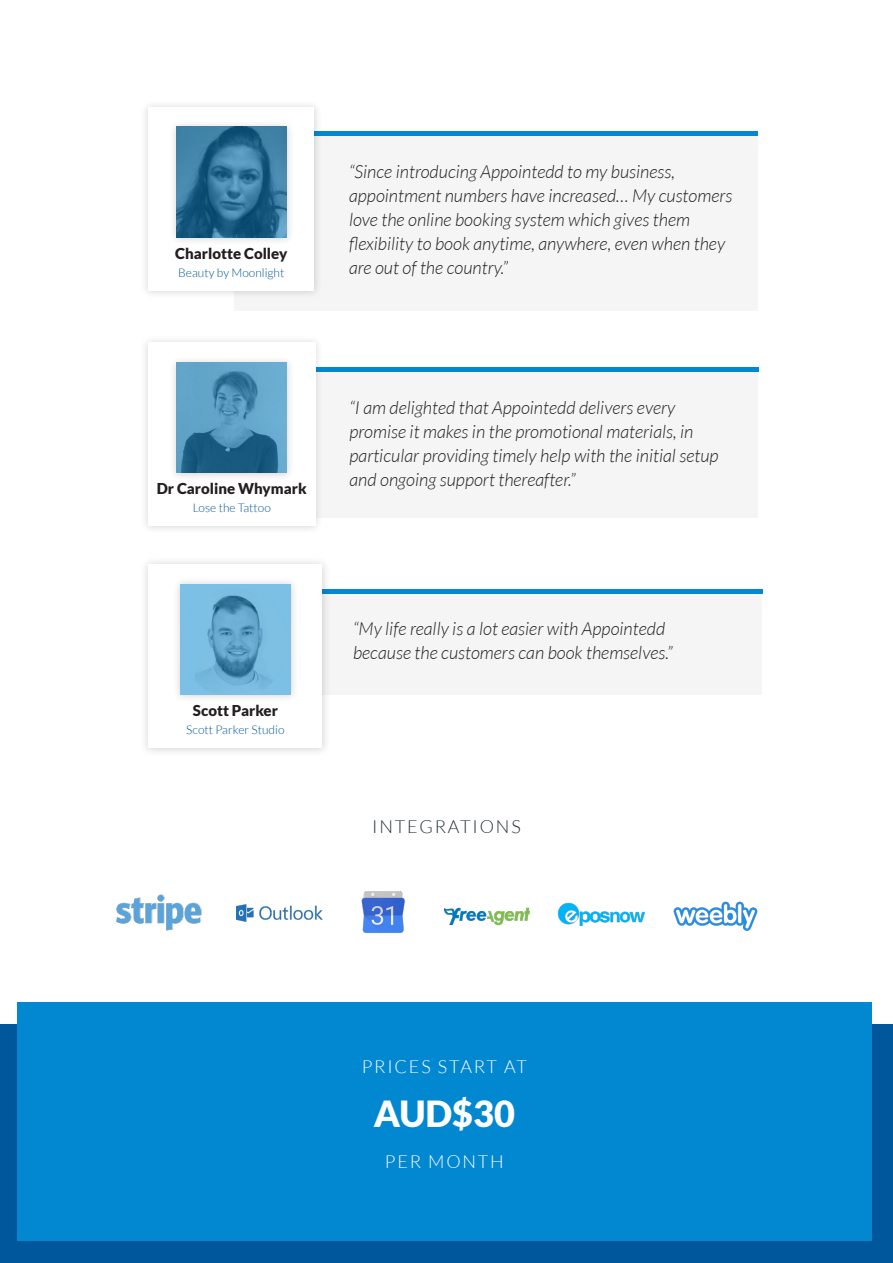
<style>
.page{position:relative;width:893px;height:1263px;background:#fff}
.page>*{position:absolute;margin:0;border:0;box-sizing:border-box;transform-origin:0 0}
.Price{font:900 36px "Lato";color:#fff}
.t1{font:italic 300 18px/24px "Lato";color:#231f20}
.Thin{font:300 18px "Lato";letter-spacing:.1em;color:#fff}
.Thin-2{font:300 18px "Lato";letter-spacing:.1em;color:#253239}
.t2{font:900 15px "Lato";color:#231f20}
.t3{font:300 12px "Lato";color:#01579b}
</style>
<div class="page">
<div style="left:0;top:1025px;width:893px;height:238px;background:#01579b"></div>
<div style="left:17px;top:1002px;width:855px;height:238px;background:#0288d1"></div>
<img style="left:559px;top:902px;width:85px;height:24px">
<img style="left:445px;top:907px;width:85px;height:19px">
<img style="left:361px;top:891px;width:44px;height:42px">
<img style="left:237px;top:904px;width:85px;height:18px">
<img style="left:116px;top:894px;width:85px;height:37px">
<img style="left:673px;top:901px;width:85px;height:30px">
<div style="left:234px;top:132px;width:523px;height:178px;background:#f5f5f5"></div>
<hr style="left:234px;top:132px;width:524px;height:4px;background:#0288d1">
<div style="left:140px;top:100px;width:182px;height:199px;background:#231f20;opacity:.2"></div>
<div style="left:149px;top:107px;width:165px;height:183px;background:#fff"></div>
<div style="left:168px;top:119px;width:127px;height:127px;background:#231f20;opacity:.2"></div>
<img style="left:176px;top:127px;width:111px;height:110px">
<div style="left:235px;top:367px;width:523px;height:151px;background:#f5f5f5"></div>
<hr style="left:235px;top:367px;width:524px;height:4px;background:#0288d1">
<div style="left:140px;top:335px;width:183px;height:200px;background:#231f20;opacity:.2"></div>
<div style="left:148px;top:342px;width:167px;height:184px;background:#fff"></div>
<div style="left:168px;top:355px;width:127px;height:127px;background:#231f20;opacity:.2"></div>
<img style="left:177px;top:362px;width:110px;height:111px">
<div style="left:239px;top:589px;width:523px;height:105px;background:#f5f5f5"></div>
<hr style="left:239px;top:589px;width:523px;height:4px;background:#0288d1">
<div style="left:140px;top:557px;width:191px;height:200px;background:#231f20;opacity:.2"></div>
<div style="left:149px;top:564px;width:173px;height:184px;background:#fff"></div>
<div style="left:172px;top:577px;width:127px;height:127px;background:#231f20;opacity:.2"></div>
<img style="left:180px;top:584px;width:111px;height:110px">
<p class="t2" style="left:175px;top:244px;width:114px">Charlotte Colley</p>
<p class="t3" style="left:178px;top:266px;width:108px">Beauty by Moonlight</p>
<p class="t1" style="left:349px;top:160px;width:385px">“Since introducing Appointedd to my business, appointment numbers have increased… My customers love the online booking system which gives them flexibility to book anytime, anywhere, even when they are out of the country.”</p>
<p class="t2" style="left:157px;top:479px;width:151px">Dr Caroline Whymark</p>
<p class="t3" style="left:193px;top:501px;width:80px">Lose the Tattoo</p>
<p class="t1" style="left:349px;top:396px;width:371px">“I am delighted that Appointedd delivers every promise it makes in the promotional materials, in particular providing timely help with the initial setup and ongoing support thereafter.”</p>
<p class="t2" style="left:193px;top:701px;width:87px">Scott Parker</p>
<p class="t3" style="left:186px;top:723px;width:100px">Scott Parker Studio</p>
<p class="t1" style="left:353px;top:618px;width:321px">“My life really is a lot easier with Appointedd because the customers can book themselves.”</p>
<p class="Thin-2" style="left:372px;top:817px;width:150px">INTEGRATIONS</p>
<p class="Thin" style="left:362px;top:1056px;width:167px">PRICES START AT</p>
<p class="Price" style="left:374px;top:1093px;width:143px">AUD$30</p>
<p class="Thin" style="left:385px;top:1152px;width:120px">PER MONTH</p>
</div>
